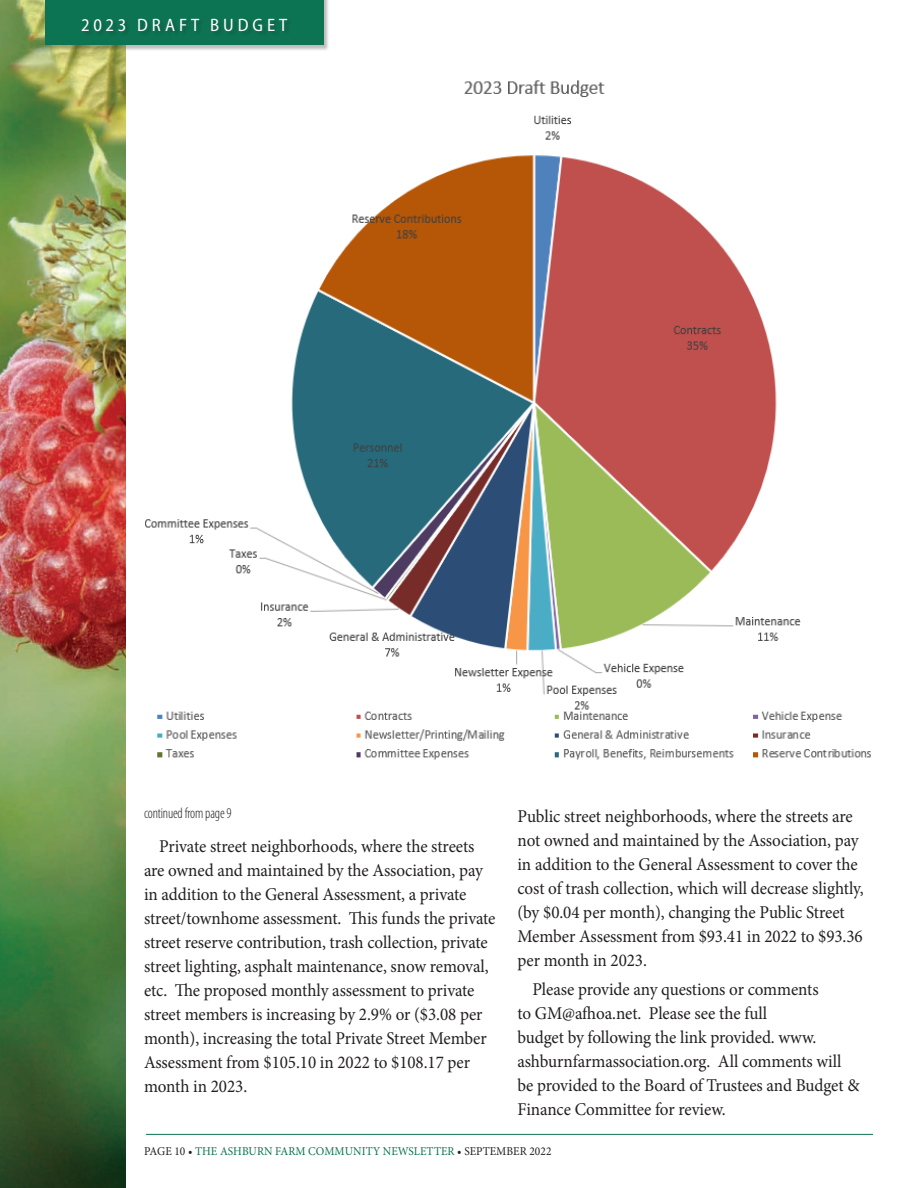
<style>
.page{position:relative;width:918px;height:1188px;background:#fff}
.page>*{position:absolute;margin:0;border:0;box-sizing:border-box;transform-origin:0 0}
.Body_Copy{font:18px/24px "Minion Pro";letter-spacing:-.005em;color:#231f20;scale:.95 1}
.t1{font:semi-condensed 18px "Myriad Pro";letter-spacing:.22em;color:#fff}
.subhead{font:300 condensed 15px "Myriad Pro";letter-spacing:-.01em;color:#231f20;scale:.95 1}
.t2{font:12px "Minion Pro";letter-spacing:.005em;color:#0c7452;scale:.95 1}
.s1{color:#231f20}
</style>
<div class="page">
<img style="left:0;top:0;width:126px;height:1188px">
<hr style="left:146px;top:1134px;width:727px;height:1px;background:#0c7452">
<div style="left:45px;top:0;width:285px;height:51px;background:#231f20;opacity:.3"></div>
<div style="left:45px;top:0;width:279px;height:45px;background:#0c7452"></div>
<img style="left:145px;top:80px;width:726px;height:680px">
<p class="t1" style="left:81px;top:15px;width:208px">2023 DRAFT BUDGET</p>
<p class="subhead" style="left:144px;top:805px;width:94px">continued from page 9</p>
<p class="Body_Copy" style="left:144px;top:835px;width:372px;text-indent:15px">Private street neighborhoods, where the streets are owned and maintained by the Association, pay in addition to the General Assessment, a private street/townhome assessment. This funds the private street reserve contribution, trash collection, private street lighting, asphalt maintenance, snow removal, etc. The proposed monthly assessment to private street members is increasing by 2.9% or ($3.08 per month), increasing the total Private Street Member Assessment from $105.10 in 2022 to $108.17 per month in 2023.</p>
<p class="Body_Copy" style="left:518px;top:804px;width:366px">Public street neighborhoods, where the streets are not owned and maintained by the Association, pay in addition to the General Assessment to cover the cost of trash collection, which will decrease slightly, (by $0.04 per month), changing the Public Street Member Assessment from $93.41 in 2022 to $93.36 per month in 2023.</p>
<p class="Body_Copy" style="left:518px;top:977px;width:362px;text-indent:15px">Please provide any questions or comments<br>to GM@afhoa.net. Please see the full<br>budget by following the link provided. www. ashburnfarmassociation.org. All comments will be provided to the Board of Trustees and Budget &amp; Finance Committee for review.</p>
<p class="t2" style="left:144px;top:1143px;width:430px"><span class="s1">PAGE 10 •</span> THE ASHBURN FARM COMMUNITY NEWSLETTER <span class="s1">• SEPTEMBER 2022</span></p>
</div>
